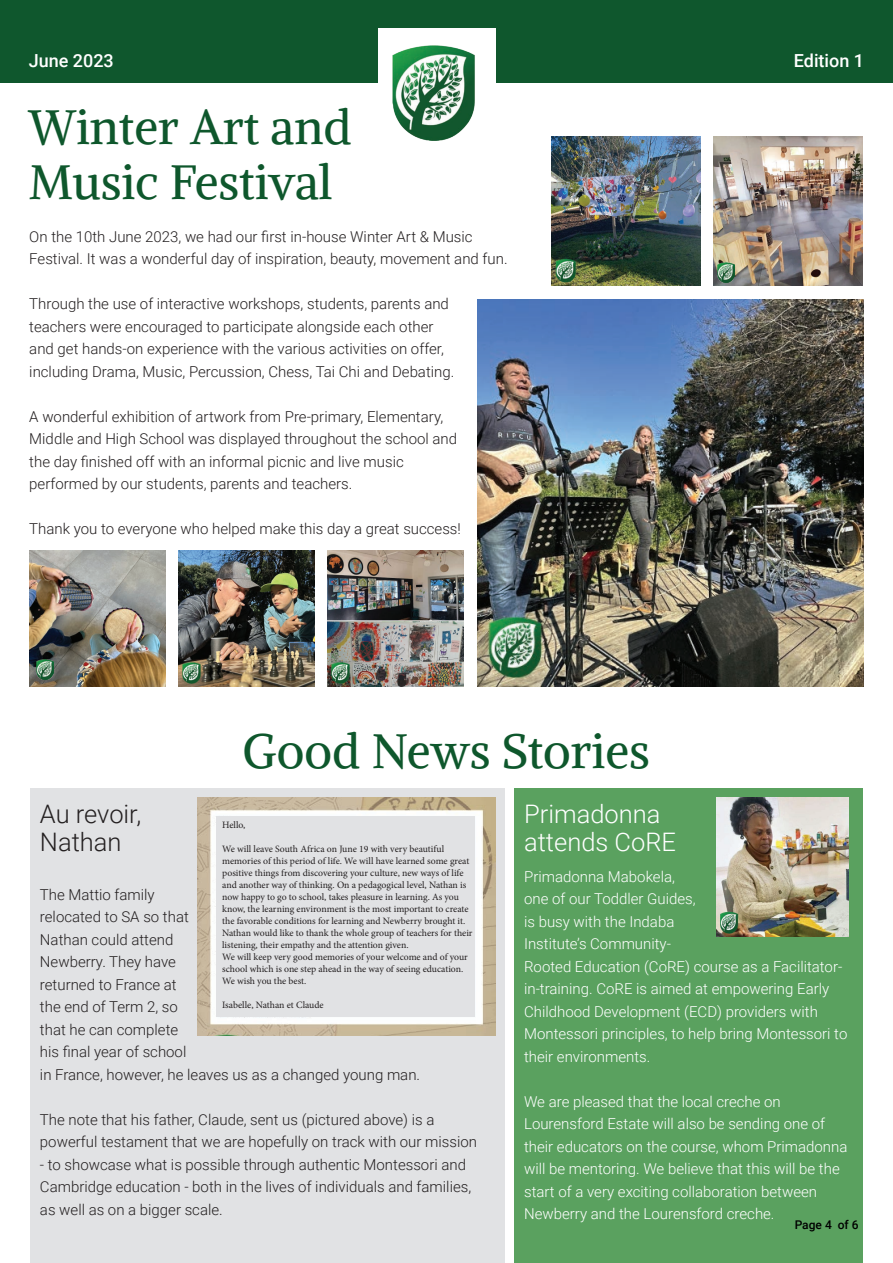
<style>
.page{position:relative;width:893px;height:1263px;background:#fff}
.page>*{position:absolute;margin:0;border:0;box-sizing:border-box;transform-origin:0 0}
.t1{font:48px/55.5px "Alike";color:#0e572c}
.t2{font:300 25.5px/28.5px "Roboto";color:#fff}
.t3{font:300 25.5px/28.5px "Roboto";color:#231f20}
.t4{font:500 18px "Roboto";color:#fff}
.t5{font:300 15px/22.5px "Roboto";color:#231f20}
.t6{font:300 15px/22.5px "Roboto";color:#fff}
.t7{font:500 12px "Roboto";color:#000}
.t8{font:9.75px/12px "Minion Pro";color:#231f20}
</style>
<div class="page">
<div style="left:514px;top:789px;width:349px;height:474px;background:#5aa15f"></div>
<div style="left:0;top:0;width:893px;height:83px;background:#0f572d"></div>
<div style="left:378px;top:28px;width:117px;height:138px;background:#fff"></div>
<img style="left:392px;top:45px;width:83px;height:96px">
<img style="left:552px;top:136px;width:148px;height:149px">
<img style="left:713px;top:136px;width:150px;height:150px">
<img style="left:477px;top:300px;width:386px;height:387px">
<img style="left:179px;top:550px;width:136px;height:137px">
<img style="left:328px;top:550px;width:136px;height:137px">
<div style="left:30px;top:788px;width:475px;height:475px;background:#e1e2e4"></div>
<img style="left:716px;top:797px;width:132px;height:139px">
<img style="left:29px;top:550px;width:136px;height:137px">
<img style="left:198px;top:797px;width:297px;height:238px">
<div style="left:216px;top:816px;width:259px;height:201px;background:#e1e2e4"></div>
<img style="left:718px;top:262px;width:17px;height:20px">
<img style="left:37px;top:660px;width:17px;height:19px">
<p class="t4" style="left:29px;top:48px;width:87px">June 2023</p>
<p class="t4" style="left:794px;top:48px;width:72px">Edition 1</p>
<h1 class="t1" style="left:29px;top:99px;width:324px">Winter Art and<br>Music Festival</h1>
<p class="t5" style="left:29px;top:224px;width:480px">On the 10th June 2023, we had our first in-house Winter Art &amp; Music<br>Festival. It was a wonderful day of inspiration, beauty, movement and fun.</p>
<p class="t5" style="left:29px;top:292px;width:426px">Through the use of interactive workshops, students, parents and teachers were encouraged to participate alongside each other and get hands-on experience with the various activities on offer, including Drama, Music, Percussion, Chess, Tai Chi and Debating.</p>
<p class="t5" style="left:29px;top:404px;width:429px">A wonderful exhibition of artwork from Pre-primary, Elementary, Middle and High School was displayed throughout the school and the day finished off with an informal picnic and live music performed by our students, parents and teachers.</p>
<p class="t5" style="left:29px;top:517px;width:433px">Thank you to everyone who helped make this day a great success!</p>
<h1 class="t1" style="left:243px;top:723px;width:409px">Good News Stories</h1>
<h2 class="t3" style="left:40px;top:798px;width:103px">Au revoir,<br>Nathan</h2>
<p class="t8" style="left:222px;top:819px;width:25px">Hello,</p>
<p class="t8" style="left:222px;top:843px;width:252px">We will leave South Africa on June 19 with very beautiful memories of this period of life. We will have learned some great positive things from discovering your culture, new ways of life and another way of thinking. On a pedagogical level, Nathan is now happy to go to school, takes pleasure in learning. As you know, the learning environment is the most important to create the favorable conditions for learning and Newberry brought it.<br>Nathan would like to thank the whole group of teachers for their listening, their empathy and the attention given.<br>We will keep very good memories of your welcome and of your school which is one step ahead in the way of seeing education.<br>We wish you the best.</p>
<p class="t8" style="left:222px;top:999px;width:103px">Isabelle, Nathan et Claude</p>
<p class="t5" style="left:40px;top:883px;width:382px">The Mattio family<br>relocated to SA so that<br>Nathan could attend<br>Newberry. They have<br>returned to France at<br>the end of Term 2, so<br>that he can complete<br>his final year of school<br>in France, however, he leaves us as a changed young man.</p>
<p class="t5" style="left:40px;top:1108px;width:439px">The note that his father, Claude, sent us (pictured above) is a powerful testament that we are hopefully on track with our mission</p>
<p class="t5" style="left:40px;top:1153px;width:433px">- to showcase what is possible through authentic Montessori and<br>Cambridge education - both in the lives of individuals and families, as well as on a bigger scale.</p>
<h2 class="t2" style="left:524px;top:798px;width:154px">Primadonna attends CoRE</h2>
<p class="t6" style="left:524px;top:865px;width:325px">Primadonna Mabokela,<br>one of our Toddler Guides,<br>is busy with the Indaba<br>Institute’s Community-<br>Rooted Education (CoRE) course as a Facilitator&shy;in-training. CoRE is aimed at empowering Early Childhood Development (ECD) providers with Montessori principles, to help bring Montessori to their environments.</p>
<p class="t6" style="left:524px;top:1090px;width:325px">We are pleased that the local creche on Lourensford Estate will also be sending one of their educators on the course, whom Primadonna will be mentoring. We believe that this will be the start of a very exciting collaboration between Newberry and the Lourensford creche.</p>
<p class="t7" style="left:795px;top:1216px;width:66px">Page 4 of 6</p>
</div>
